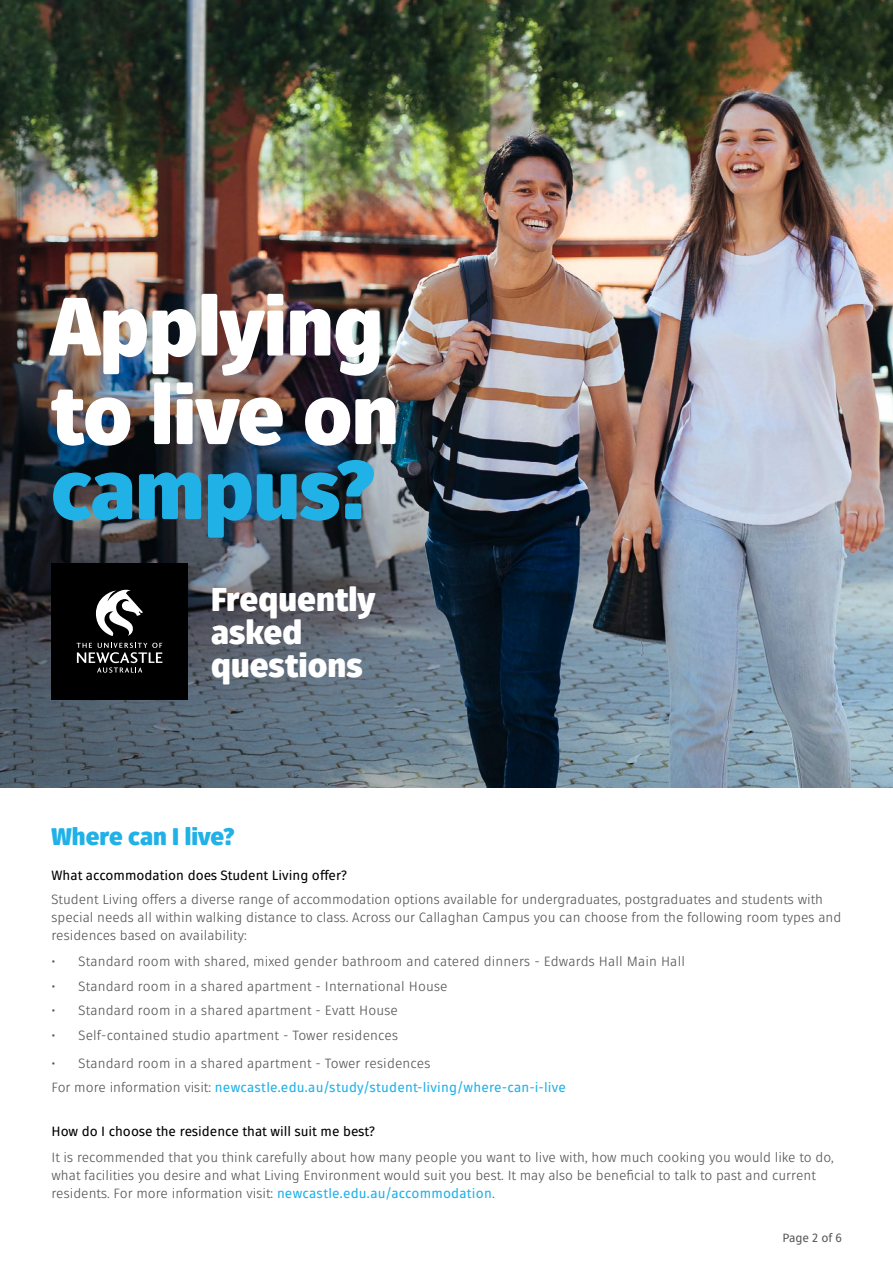
<style>
.page{position:relative;width:893px;height:1263px;background:#fff}
.page>*{position:absolute;margin:0;border:0;box-sizing:border-box;transform-origin:0 0}
.t1{font:900 82.5px/88.5px "Fuse V.2 Display";letter-spacing:-.005em;color:#fff}
.t2{font:900 82.5px "Fuse V.2 Display";color:#20b1e7}
.t3{font:900 33px/33px "Fuse V.2 Display";letter-spacing:.005em;color:#fff}
.t4{font:900 24px "Fuse V.2 Display";letter-spacing:.005em;color:#20b1e7}
.t5{font:13.5px/18px "Fuse V.2 Display";color:#58595b}
.t6{font:13.5px "Fuse V.2 Display";color:#000}
.t7{font:12px "Fuse V.2 Display";color:#58595b}
.s1{color:#20b1e7}
</style>
<div class="page">
<img style="left:0;top:0;width:893px;height:788px">
<div style="left:51px;top:563px;width:137px;height:136px;background:#000"></div>
<svg style="left:77px;top:643px;width:85px;height:30px"></svg>
<svg style="left:96px;top:589px;width:47px;height:47px"></svg>
<h1 class="t1" style="left:51px;top:282px;width:349px">Applying to live on</h1>
<h1 class="t2" style="left:51px;top:434px;width:325px">campus?</h1>
<h2 class="t3" style="left:211px;top:582px;width:166px">Frequently asked questions</h2>
<h3 class="t4" style="left:51px;top:820px;width:184px">Where can I live?</h3>
<p class="t6" style="left:51px;top:867px;width:297px">What accommodation does Student Living offer?</p>
<p class="t5" style="left:51px;top:890px;width:791px">Student Living offers a diverse range of accommodation options available for undergraduates, postgraduates and students with special needs all within walking distance to class. Across our Callaghan Campus you can choose from the following room types and residences based on availability:</p>
<p class="t5" style="left:51px;top:953px;width:635px">• Standard room with shared, mixed gender bathroom and catered dinners - Edwards Hall Main Hall</p>
<p class="t5" style="left:51px;top:977px;width:398px">• Standard room in a shared apartment - International House</p>
<p class="t5" style="left:51px;top:1002px;width:348px">• Standard room in a shared apartment - Evatt House</p>
<p class="t5" style="left:51px;top:1026px;width:348px">• Self-contained studio apartment - Tower residences</p>
<p class="t5" style="left:51px;top:1051px;width:516px;line-height:24.5px">• Standard room in a shared apartment - Tower residences<br>For more information visit: <span class="s1">newcastle.edu.au/study/student-living/where-can-i-live</span></p>
<p class="t6" style="left:51px;top:1122px;width:325px">How do I choose the residence that will suit me best?</p>
<p class="t5" style="left:51px;top:1148px;width:784px">It is recommended that you think carefully about how many people you want to live with, how much cooking you would like to do, what facilities you desire and what Living Environment would suit you best. It may also be beneficial to talk to past and current residents. For more information visit: <span class="s1">newcastle.edu.au/accommodation</span>.</p>
<p class="t7" style="left:782px;top:1230px;width:61px">Page 2 of 6</p>
</div>
